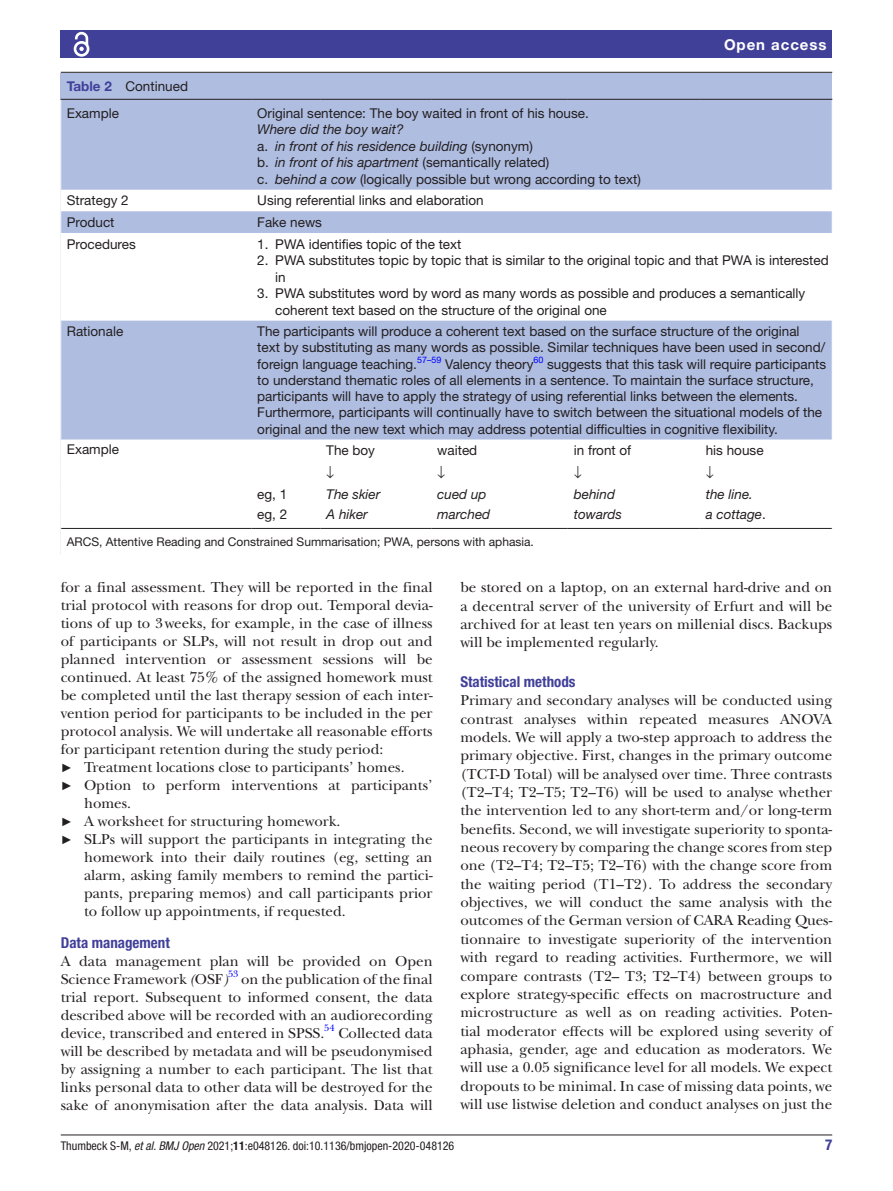
<style>
.page{position:relative;width:893px;height:1191px;background:#fff}
.page>*{position:absolute;margin:0;border:0;box-sizing:border-box;transform-origin:0 0}
.t1{font:15px/18.3px "New Baskerville";color:#231f20;text-align:justify}
.t2{font:700 condensed 15px "Helvetica Neue LT Std";color:#414099}
.t3{font:700 15px "Helvetica Neue LT Std";letter-spacing:.065em;color:#fff}
.t4{font:13.5px/16.2px "Helvetica Neue LT Std";color:#231f20}
.t5{font:italic 13.5px/16.5px "Helvetica Neue LT Std";color:#231f20}
.t6{font:12px "Helvetica Neue LT Std";color:#231f20}
.t7{font:condensed 12px "Helvetica Neue LT Std";color:#231f20}
.t8{font:9.9px "New Baskerville";color:#00f}
.s1{font-weight:700;color:#414099}
.s2{font-style:normal}
.s3{font-family:"Arial";font-size:12px}
.s4{font-style:italic}
.s5{font-weight:700}
</style>
<div class="page">
<hr style="left:61px;top:1134px;width:771px;height:1px;background:#231f20">
<div style="left:61px;top:31px;width:771px;height:27px;background:#414099"></div>
<svg style="left:73px;top:31px;width:17px;height:26px"></svg>
<div style="left:61px;top:100px;width:771px;height:90px;background:#afbde1"></div>
<svg style="left:61px;top:211px;width:771px;height:317px"></svg>
<hr style="left:251px;top:528px;width:69px;height:1px;background:#231f20">
<hr style="left:320px;top:528px;width:111px;height:1px;background:#231f20">
<hr style="left:431px;top:528px;width:137px;height:1px;background:#231f20">
<hr style="left:568px;top:528px;width:132px;height:1px;background:#231f20">
<hr style="left:700px;top:528px;width:132px;height:1px;background:#231f20">
<hr style="left:61px;top:528px;width:190px;height:1px;background:#231f20">
<svg style="left:60px;top:190px;width:1px;height:43px"></svg>
<svg style="left:60px;top:439px;width:1px;height:116px"></svg>
<hr style="left:61px;top:99px;width:190px;height:1px;background:#231f20">
<hr style="left:251px;top:99px;width:69px;height:1px;background:#231f20">
<hr style="left:320px;top:99px;width:111px;height:1px;background:#231f20">
<hr style="left:431px;top:99px;width:137px;height:1px;background:#231f20">
<hr style="left:568px;top:99px;width:132px;height:1px;background:#231f20">
<hr style="left:700px;top:99px;width:132px;height:1px;background:#231f20">
<div style="left:61px;top:73px;width:771px;height:18px;background:#afbde1"></div>
<hr style="left:61px;top:72px;width:771px;height:1px;background:#231f20">
<svg style="left:327px;top:465px;width:7px;height:13px"></svg>
<svg style="left:438px;top:465px;width:7px;height:13px"></svg>
<svg style="left:574px;top:465px;width:7px;height:13px"></svg>
<svg style="left:706px;top:465px;width:7px;height:13px"></svg>
<p class="t4" style="left:67px;top:78px;width:123px"><span class="s1">Table 2</span> Continued</p>
<p class="t3" style="left:724px;top:35px;width:104px">Open access</p>
<p class="t4" style="left:67px;top:105px;width:54px">Example</p>
<p class="t4" style="left:257px;top:105px;width:333px">Original sentence: The boy waited in front of his house.</p>
<p class="t5" style="left:257px;top:121px;width:385px">Where did the boy wait?<br><span class="s2">a.</span> in front of his residence building <span class="s2">(synonym)<br>b.</span> in front of his apartment <span class="s2">(semantically related)<br>c.</span> behind a cow <span class="s2">(logically possible but wrong according to text)</span></p>
<p class="t4" style="left:67px;top:192px;width:64px">Strategy 2</p>
<p class="t4" style="left:257px;top:192px;width:228px">Using referential links and elaboration</p>
<p class="t4" style="left:67px;top:214px;width:49px">Product</p>
<p class="t4" style="left:257px;top:214px;width:66px">Fake news</p>
<p class="t4" style="left:67px;top:235px;width:71px">Procedures</p>
<p class="t4" style="left:257px;top:235px;width:206px">1. PWA identifies topic of the text</p>
<p class="t4" style="left:275px;top:252px;width:555px;text-indent:-18px">2. PWA substitutes topic by topic that is similar to the original topic and that PWA is interested in</p>
<p class="t4" style="left:275px;top:285px;width:532px;text-indent:-18px">3. PWA substitutes word by word as many words as possible and produces a semantically coherent text based on the structure of the original one</p>
<p class="t4" style="left:67px;top:323px;width:58px">Rationale</p>
<p class="t4" style="left:257px;top:323px;width:570px">The participants will produce a coherent text based on the surface structure of the original<br>text by substituting as many words as possible. Similar techniques have been used in second/ foreign language teaching.<sup>57–59</sup> Valency theory<sup>60</sup> suggests that this task will require participants to understand thematic roles of all elements in a sentence. To maintain the surface structure, participants will have to apply the strategy of using referential links between the elements.<br>Furthermore, participants will continually have to switch between the situational models of the original and the new text which may address potential difficulties in cognitive flexibility.</p>
<p class="t4" style="left:67px;top:440px;width:54px">Example</p>
<p class="t4" style="left:326px;top:442px;width:50px">The boy</p>
<p class="t4" style="left:437px;top:442px;width:41px">waited</p>
<p class="t4" style="left:574px;top:442px;width:59px">in front of</p>
<p class="t4" style="left:706px;top:442px;width:59px">his house</p>
<p class="t4" style="left:257px;top:486px;width:32px">eg, 1</p>
<p class="t5" style="left:326px;top:486px;width:55px">The skier</p>
<p class="t5" style="left:437px;top:486px;width:51px">cued up</p>
<p class="t5" style="left:574px;top:486px;width:43px">behind</p>
<p class="t5" style="left:706px;top:486px;width:49px">the line.</p>
<p class="t4" style="left:257px;top:506px;width:32px">eg, 2</p>
<p class="t5" style="left:326px;top:506px;width:43px">A hiker</p>
<p class="t5" style="left:437px;top:506px;width:55px">marched</p>
<p class="t5" style="left:574px;top:506px;width:50px">towards</p>
<p class="t5" style="left:706px;top:506px;width:62px">a cottage<span class="s2">.</span></p>
<p class="t6" style="left:67px;top:534px;width:469px">ARCS, Attentive Reading and Constrained Summarisation; PWA, persons with aphasia.</p>
<p class="t1" style="left:61px;top:578px;width:373px">for a final assessment. They will be reported in the final</p>
<p class="t1" style="left:61px;top:596px;width:373px">trial protocol with reasons for drop out. Temporal devia-</p>
<p class="t1" style="left:61px;top:614px;width:373px">tions of up to 3weeks, for example, in the case of illness</p>
<p class="t1" style="left:61px;top:632px;width:373px">of participants or SLPs, will not result in drop out and</p>
<p class="t1" style="left:61px;top:650px;width:373px">planned intervention or assessment sessions will be</p>
<p class="t1" style="left:61px;top:668px;width:373px">continued. At least 75% of the assigned homework must</p>
<p class="t1" style="left:61px;top:686px;width:373px">be completed until the last therapy session of each inter-</p>
<p class="t1" style="left:61px;top:704px;width:373px">vention period for participants to be included in the per</p>
<p class="t1" style="left:61px;top:722px;width:373px">protocol analysis. We will undertake all reasonable efforts</p>
<p class="t1" style="left:61px;top:740px;width:324px">for participant retention during the study period:</p>
<p class="t1" style="left:61px;top:758px;width:345px"><span class="s3">►</span> Treatment locations close to participants’ homes.</p>
<p class="t1" style="left:61px;top:776px;width:373px"><span class="s3">►</span> Option to perform interventions at participants’</p>
<p class="t1" style="left:84px;top:794px;width:49px">homes.</p>
<p class="t1" style="left:61px;top:812px;width:281px"><span class="s3">►</span> A worksheet for structuring homework.</p>
<p class="t1" style="left:61px;top:830px;width:373px"><span class="s3">►</span> SLPs will support the participants in integrating the</p>
<p class="t1" style="left:84px;top:848px;width:350px">homework into their daily routines (eg, setting an</p>
<p class="t1" style="left:84px;top:866px;width:350px">alarm, asking family members to remind the partici-</p>
<p class="t1" style="left:84px;top:884px;width:350px">pants, preparing memos) and call participants prior</p>
<p class="t1" style="left:84px;top:902px;width:263px">to follow up appointments, if requested.</p>
<p class="t2" style="left:61px;top:933px;width:111px">Data management</p>
<p class="t1" style="left:61px;top:952px;width:373px">A data management plan will be provided on Open<br>Science Framework <span class="s4">(</span>OSF<span class="s4">)</span></p>
<p class="t8" style="left:228px;top:968px;width:12px">53</p>
<p class="t1" style="left:61px;top:970px;width:373px;text-indent:180px">on the publication of the final trial report. Subsequent to informed consent, the data described above will be recorded with an audiorecording device, transcribed and entered in SPSS.</p>
<p class="t8" style="left:324px;top:1022px;width:12px">54</p>
<p class="t1" style="left:61px;top:1024px;width:373px;text-indent:278px">Collected data will be described by metadata and will be pseudonymised by assigning a number to each participant. The list that links personal data to other data will be destroyed for the sake of anonymisation after the data analysis. Data will</p>
<p class="t1" style="left:460px;top:578px;width:373px">be stored on a laptop, on an external hard-drive and on a decentral server of the university of Erfurt and will be archived for at least ten years on millenial discs. Backups will be implemented regularly.</p>
<p class="t2" style="left:460px;top:672px;width:117px">Statistical methods</p>
<p class="t1" style="left:460px;top:691px;width:373px">Primary and secondary analyses will be conducted using contrast analyses within repeated measures ANOVA models. We will apply a two-step approach to address the primary objective. First, changes in the primary outcome (TCT-D Total) will be analysed over time. Three contrasts (T2–T4; T2–T5; T2–T6) will be used to analyse whether the intervention led to any short-term and/or long-term benefits. Second, we will investigate superiority to sponta&shy;neous recovery by comparing the change scores from step one (T2–T4; T2–T5; T2–T6) with the change score from the waiting period (T1–T2). To address the secondary objectives, we will conduct the same analysis with the outcomes of the German version of CARA Reading Ques&shy;tionnaire to investigate superiority of the intervention with regard to reading activities. Furthermore, we will compare contrasts (T2– T3; T2–T4) between groups to explore strategy-specific effects on macrostructure and microstructure as well as on reading activities. Poten&shy;tial moderator effects will be explored using severity of aphasia, gender, age and education as moderators. We will use a 0.05 significance level for all models. We expect dropouts to be minimal. In case of missing data points, we will use listwise deletion and conduct analyses on just the</p>
<p class="t7" style="left:61px;top:1138px;width:395px">Thumbeck S-M, <span class="s4">et al</span>. <span class="s4">BMJ Open</span> 2021;<span class="s5">11</span>:e048126. doi:10.1136/bmjopen-2020-048126</p>
<p class="t2" style="left:825px;top:1135px;width:9px">7</p>
</div>
